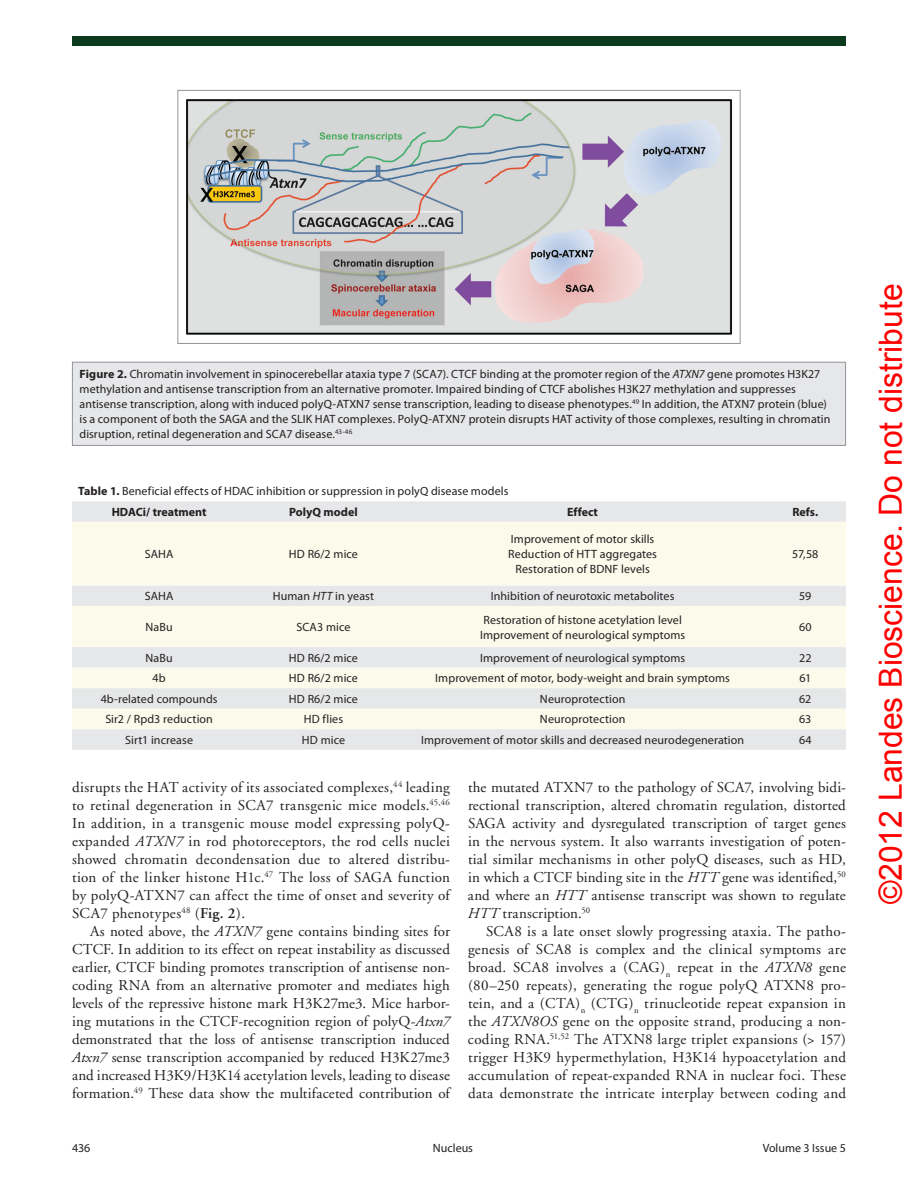
<style>
.page{position:relative;width:918px;height:1188px;background:#fff}
.page>*{position:absolute;margin:0;border:0;box-sizing:border-box;transform-origin:0 0}
.t1{font:31.95px "Arial";color:#f00}
.t2{font:15px/18px "Adobe Garamond";letter-spacing:.01em;color:#231f20;text-align:justify}
.t3{font:12px/15px "Myriad Pro";letter-spacing:.005em;color:#231f20}
.t4{font:700 12px "Myriad Pro";color:#231f20}
.s1{font-weight:700}
.s2{font-style:italic}
.s3{font-weight:600}
</style>
<div class="page">
<div style="left:72px;top:36px;width:774px;height:10px;background:#0b3b1c"></div>
<img style="left:186px;top:99px;width:547px;height:236px">
<div style="left:177px;top:90px;width:564px;height:254px;border:1px solid #939598"></div>
<div style="left:72px;top:501px;width:774px;height:249px;background:#e6e7e9"></div>
<svg style="left:72px;top:522px;width:774px;height:207px;background:#f4f4ea"></svg>
<div style="left:72px;top:362px;width:774px;height:83px;background:#e6e7e9"></div>
<div style="left:72px;top:362px;width:774px;height:84px;border:1px solid #939598"></div>
<p class="t3" style="left:80px;top:367px;width:752px"><span class="s1">Figure 2.</span> Chromatin involvement in spinocerebellar ataxia type 7 (SCA7). CTCF binding at the promoter region of the <span class="s2">ATXN7</span> gene promotes H3K27 methylation and antisense transcription from an alternative promoter. Impaired binding of CTCF abolishes H3K27 methylation and suppresses antisense transcription, along with induced polyQ-ATXN7 sense transcription, leading to disease phenotypes.<sup>49</sup> In addition, the ATXN7 protein (blue) is a component of both the SAGA and the SLIK HAT complexes. PolyQ-ATXN7 protein disrupts HAT activity of those complexes, resulting in chromatin disruption, retinal degeneration and SCA7 disease.<sup>43-46</sup></p>
<p class="t3" style="left:112px;top:481px;width:398px;line-height:21.1px;text-indent:-34px"><span class="s1">Table 1.</span> Beneficial effects of HDAC inhibition or suppression in polyQ disease models<br><span class="s1">HDACi/ treatment</span></p>
<p class="t4" style="left:289px;top:505px;width:70px">PolyQ model</p>
<p class="t4" style="left:567px;top:505px;width:32px">Effect</p>
<p class="t4" style="left:792px;top:505px;width:27px">Refs.</p>
<p class="t3" style="left:145px;top:546px;width:30px">SAHA</p>
<p class="t3" style="left:289px;top:546px;width:70px">HD R6/2 mice</p>
<p class="t3" style="left:508px;top:531px;width:150px;text-align:center">Improvement of motor skills<br>Reduction of HTT aggregates<br>Restoration of BDNF levels</p>
<p class="t3" style="left:792px;top:546px;width:28px">57,58</p>
<p class="t3" style="left:145px;top:589px;width:30px">SAHA</p>
<p class="t3" style="left:273px;top:589px;width:103px">Human <span class="s2">HTT</span> in yeast</p>
<p class="t3" style="left:491px;top:589px;width:185px">Inhibition of neurotoxic metabolites</p>
<p class="t3" style="left:799px;top:589px;width:14px">59</p>
<p class="t3" style="left:146px;top:619px;width:29px">NaBu</p>
<p class="t3" style="left:296px;top:619px;width:56px">SCA3 mice</p>
<p class="t3" style="left:480px;top:612px;width:207px">Restoration of histone acetylation level<br>Improvement of neurological symptoms</p>
<p class="t3" style="left:799px;top:619px;width:14px">60</p>
<p class="t3" style="left:146px;top:650px;width:29px">NaBu</p>
<p class="t3" style="left:289px;top:650px;width:70px">HD R6/2 mice</p>
<p class="t3" style="left:480px;top:650px;width:207px">Improvement of neurological symptoms</p>
<p class="t3" style="left:799px;top:650px;width:14px">22</p>
<p class="t3" style="left:153px;top:671px;width:15px">4b</p>
<p class="t3" style="left:289px;top:671px;width:70px">HD R6/2 mice</p>
<p class="t3" style="left:435px;top:671px;width:296px">Improvement of motor, body-weight and brain symptoms</p>
<p class="t3" style="left:799px;top:671px;width:13px">61</p>
<p class="t3" style="left:101px;top:691px;width:118px">4b-related compounds</p>
<p class="t3" style="left:289px;top:691px;width:70px">HD R6/2 mice</p>
<p class="t3" style="left:540px;top:691px;width:87px">Neuroprotection</p>
<p class="t3" style="left:799px;top:691px;width:14px">62</p>
<p class="t3" style="left:105px;top:712px;width:109px">Sir2 / Rpd3 reduction</p>
<p class="t3" style="left:304px;top:712px;width:41px">HD flies</p>
<p class="t3" style="left:540px;top:712px;width:87px">Neuroprotection</p>
<p class="t3" style="left:799px;top:712px;width:14px">63</p>
<p class="t3" style="left:125px;top:732px;width:69px">Sirt1 increase</p>
<p class="t3" style="left:302px;top:732px;width:45px">HD mice</p>
<p class="t3" style="left:421px;top:732px;width:325px">Improvement of motor skills and decreased neurodegeneration</p>
<p class="t3" style="left:799px;top:732px;width:14px">64</p>
<p class="t2" style="left:72px;top:779px;width:379px">disrupts the HAT activity of its associated complexes,<sup>44</sup> leading to retinal degeneration in SCA7 transgenic mice models.<sup>45,46<br></sup>In addition, in a transgenic mouse model expressing polyQ&shy;expanded <span class="s2">ATXN7</span> in rod photoreceptors, the rod cells nuclei showed chromatin decondensation due to altered distribu&shy;tion of the linker histone H1c.<sup>47</sup> The loss of SAGA function by polyQ-ATXN7 can affect the time of onset and severity of SCA7 phenotypes<sup>48</sup> (<span class="s3">Fig. 2</span>).</p>
<p class="t2" style="left:72px;top:923px;width:379px;text-indent:18px">As noted above, the <span class="s2">ATXN7</span> gene contains binding sites for CTCF. In addition to its effect on repeat instability as discussed earlier, CTCF binding promotes transcription of antisense non&shy;coding RNA from an alternative promoter and mediates high levels of the repressive histone mark H3K27me3. Mice harbor&shy;ing mutations in the CTCF-recognition region of polyQ-<span class="s2">Atxn7 </span>demonstrated that the loss of antisense transcription induced <span class="s2">Atxn7</span> sense transcription accompanied by reduced H3K27me3 and increased H3K9/H3K14 acetylation levels, leading to disease formation.<sup>49</sup> These data show the multifaceted contribution of</p>
<p class="t2" style="left:468px;top:779px;width:379px">the mutated ATXN7 to the pathology of SCA7, involving bidi&shy;rectional transcription, altered chromatin regulation, distorted SAGA activity and dysregulated transcription of target genes in the nervous system. It also warrants investigation of poten&shy;tial similar mechanisms in other polyQ diseases, such as HD, in which a CTCF binding site in the <span class="s2">HTT</span> gene was identified,<sup>50 </sup>and where an <span class="s2">HTT</span> antisense transcript was shown to regulate <span class="s2">HTT</span> transcription.<sup>50</sup></p>
<p class="t2" style="left:468px;top:923px;width:379px;text-indent:18px">SCA8 is a late onset slowly progressing ataxia. The patho&shy;genesis of SCA8 is complex and the clinical symptoms are broad. SCA8 involves a (CAG)<sub>n</sub> repeat in the <span class="s2">ATXN8</span> gene (80–250 repeats), generating the rogue polyQ ATXN8 pro&shy;tein, and a (CTA)<sub>n</sub> (CTG)<sub>n</sub> trinucleotide repeat expansion in the <span class="s2">ATXN8OS</span> gene on the opposite strand, producing a non&shy;coding RNA.<sup>51,52</sup> The ATXN8 large triplet expansions (&gt; 157) trigger H3K9 hypermethylation, H3K14 hypoacetylation and accumulation of repeat-expanded RNA in nuclear foci. These data demonstrate the intricate interplay between coding and</p>
<p class="t3" style="left:72px;top:1140px;width:20px">436</p>
<p class="t3" style="left:433px;top:1140px;width:42px">Nucleus</p>
<p class="t3" style="left:763px;top:1140px;width:85px">Volume 3 Issue 5</p>
<h1 class="t1" style="left:870px;top:904px;width:622px;rotate:-90deg">©2012 Landes Bioscience. Do not distribute</h1>
</div>
